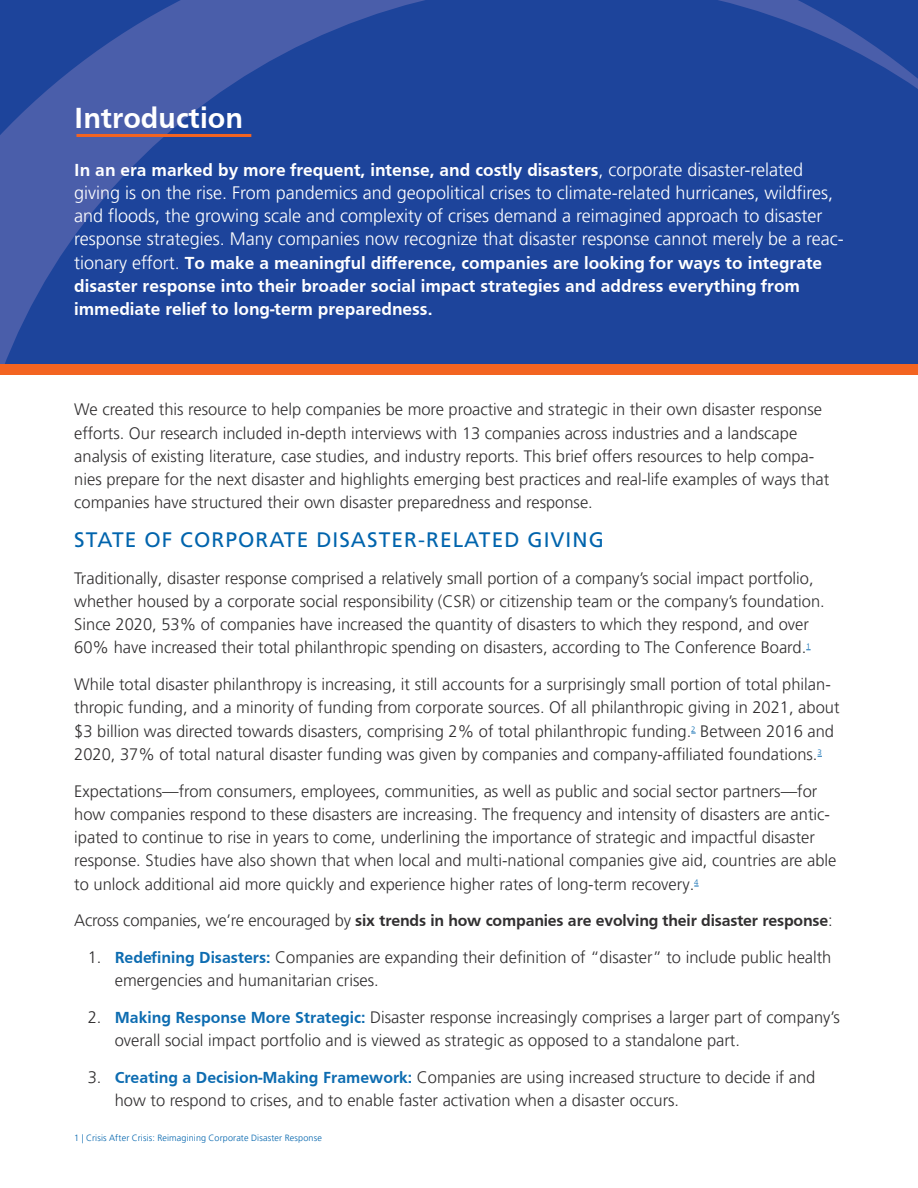
<style>
.page{position:relative;width:918px;height:1188px;background:#fff}
.page>*{position:absolute;margin:0;border:0;box-sizing:border-box;transform-origin:0 0}
.t1{font:700 30px "Frutiger";color:#fff}
.Heading_1_-_Blue{font:21px "Frutiger LT Std";letter-spacing:.05em;color:#0064ad}
.Body{font:300 18px/23.2px "Frutiger LT Pro";color:#fff}
.Body-2{font:300 16.5px/23.2px "Frutiger LT Pro";color:#312f30}
.Body-3{font:700 16.5px "Frutiger";letter-spacing:-.01em;color:#312f30}
.t2{font:300 9px "Frutiger LT Pro";letter-spacing:.015em;color:#0064ad}
.s1{font-family:"Frutiger";font-weight:700}
.s2{font-family:"Frutiger LT Pro";font-weight:300}
.s3{font-family:"Frutiger";font-weight:700;color:#0d6cb1}
</style>
<div class="page">
<svg style="left:0;top:0;width:918px;height:364px;background:#23479d"></svg>
<div style="left:0;top:364px;width:918px;height:11px;background:#f36421"></div>
<hr style="left:76px;top:134px;width:175px;height:3px;background:#f36421">
<p class="t1" style="left:74px;top:100px;width:170px">Introduction</p>
<p class="Body" style="left:74px;top:158px;width:771px"><span class="s1">In an era marked by more frequent, intense, and costly disasters</span>, corporate disaster-related giving is on the rise. From pandemics and geopolitical crises to climate-related hurricanes, wildfires, and floods, the growing scale and complexity of crises demand a reimagined approach to disaster response strategies. Many companies now recognize that disaster response cannot merely be a reac&shy;tionary effort. <span class="s1">To make a meaningful difference, companies are looking for ways to integrate disaster response into their broader social impact strategies and address everything from immediate relief to long-term preparedness.</span></p>
<p class="Body-2" style="left:74px;top:398px;width:757px">We created this resource to help companies be more proactive and strategic in their own disaster response efforts. Our research included in-depth interviews with 13 companies across industries and a landscape analysis of existing literature, case studies, and industry reports. This brief offers resources to help compa&shy;nies prepare for the next disaster and highlights emerging best practices and real-life examples of ways that companies have structured their own disaster preparedness and response.</p>
<p class="Heading_1_-_Blue" style="left:74px;top:527px;width:531px">STATE OF CORPORATE DISASTER-RELATED GIVING</p>
<p class="Body-2" style="left:74px;top:566px;width:752px">Traditionally, disaster response comprised a relatively small portion of a company’s social impact portfolio, whether housed by a corporate social responsibility (CSR) or citizenship team or the company’s foundation.<br>Since 2020, 53% of companies have increased the quantity of disasters to which they respond, and over 60% have increased their total philanthropic spending on disasters, according to The Conference Board.<sup>1</sup></p>
<p class="Body-2" style="left:74px;top:673px;width:767px">While total disaster philanthropy is increasing, it still accounts for a surprisingly small portion of total philan&shy;thropic funding, and a minority of funding from corporate sources. Of all philanthropic giving in 2021, about $3 billion was directed towards disasters, comprising 2% of total philanthropic funding.<sup>2</sup> Between 2016 and 2020, 37% of total natural disaster funding was given by companies and company-affiliated foundations.<sup>3</sup></p>
<p class="Body-2" style="left:74px;top:779px;width:764px">Expectations—from consumers, employees, communities, as well as public and social sector partners—for how companies respond to these disasters are increasing. The frequency and intensity of disasters are antic&shy;ipated to continue to rise in years to come, underlining the importance of strategic and impactful disaster response. Studies have also shown that when local and multi-national companies give aid, countries are able to unlock additional aid more quickly and experience higher rates of long-term recovery.<sup>4</sup></p>
<p class="Body-3" style="left:74px;top:911px;width:760px"><span class="s2">Across companies, we’re encouraged by</span> six trends in how companies are evolving their disaster response<span class="s2">:</span></p>
<p class="Body-2" style="left:115px;top:946px;width:718px;text-indent:-27px">1. <span class="s3">Redefining Disasters:</span> Companies are expanding their definition of “disaster” to include public health emergencies and humanitarian crises.</p>
<p class="Body-2" style="left:115px;top:1006px;width:727px;text-indent:-27px">2. <span class="s3">Making Response More Strategic:</span> Disaster response increasingly comprises a larger part of company’s overall social impact portfolio and is viewed as strategic as opposed to a standalone part.</p>
<p class="Body-2" style="left:115px;top:1066px;width:702px;text-indent:-27px">3. <span class="s3">Creating a Decision-Making Framework:</span> Companies are using increased structure to decide if and how to respond to crises, and to enable faster activation when a disaster occurs.</p>
<p class="t2" style="left:74px;top:1132px;width:249px">1 | Crisis After Crisis: Reimagining Corporate Disaster Response</p>
</div>
